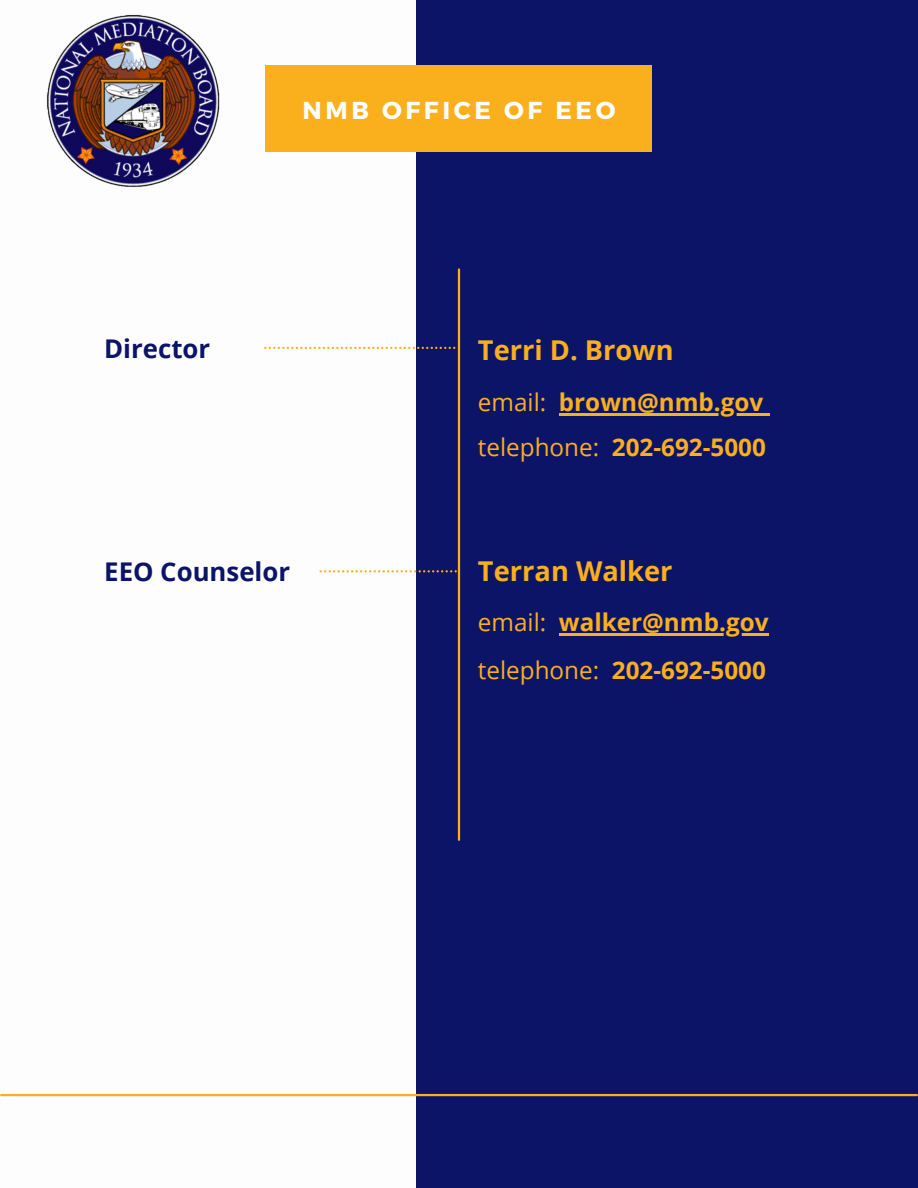
<style>
.page{position:relative;width:918px;height:1188px;background:#0b1466}
.page>*{position:absolute;margin:0;border:0;box-sizing:border-box;transform-origin:0 0}
.t1{font:700 27.3px "Open Sans";color:#faaf1d}
.t2{font:700 25.8px "Open Sans";color:#0b1466}
.t3{font:700 24.45px "Montserrat";letter-spacing:.15em;color:#fff}
.t4{font:700 24.3px "Open Sans";color:#faaf1d}
.s1{font-weight:400}
</style>
<div class="page">
<div style="left:0;top:0;width:415px;height:1188px;background:#fdfdfd"></div>
<div style="left:265px;top:66px;width:387px;height:86px;background:#faaf1d"></div>
<img style="left:46px;top:15px;width:174px;height:172px">
<hr style="left:458px;top:269px;width:2px;height:571px;background:#faaf1d">
<svg style="left:320px;top:570px;width:137px;height:2px"></svg>
<hr style="left:1px;top:1094px;width:916px;height:2px;background:#faaf1d">
<svg style="left:264px;top:347px;width:191px;height:2px"></svg>
<hr style="left:559px;top:413px;width:204px;height:2px;background:#faaf1d">
<svg style="left:763px;top:413px;width:7px;height:2px"></svg>
<hr style="left:559px;top:633px;width:210px;height:3px;background:#faaf1d">
<p class="t3" style="left:302px;top:94px;width:315px">NMB OFFICE OF EEO</p>
<p class="t2" style="left:104px;top:331px;width:107px">Director</p>
<p class="t2" style="left:104px;top:554px;width:187px">EEO Counselor</p>
<p class="t1" style="left:478px;top:331px;width:197px">Terri D. Brown</p>
<p class="t4" style="left:478px;top:385px;width:287px"><span class="s1">email:</span> brown@nmb.gov</p>
<p class="t4" style="left:478px;top:430px;width:290px"><span class="s1">telephone:</span> 202-692-5000</p>
<p class="t1" style="left:478px;top:552px;width:196px">Terran Walker</p>
<p class="t4" style="left:478px;top:605px;width:292px"><span class="s1">email:</span> walker@nmb.gov</p>
<p class="t4" style="left:478px;top:653px;width:290px"><span class="s1">telephone:</span> 202-692-5000</p>
</div>
